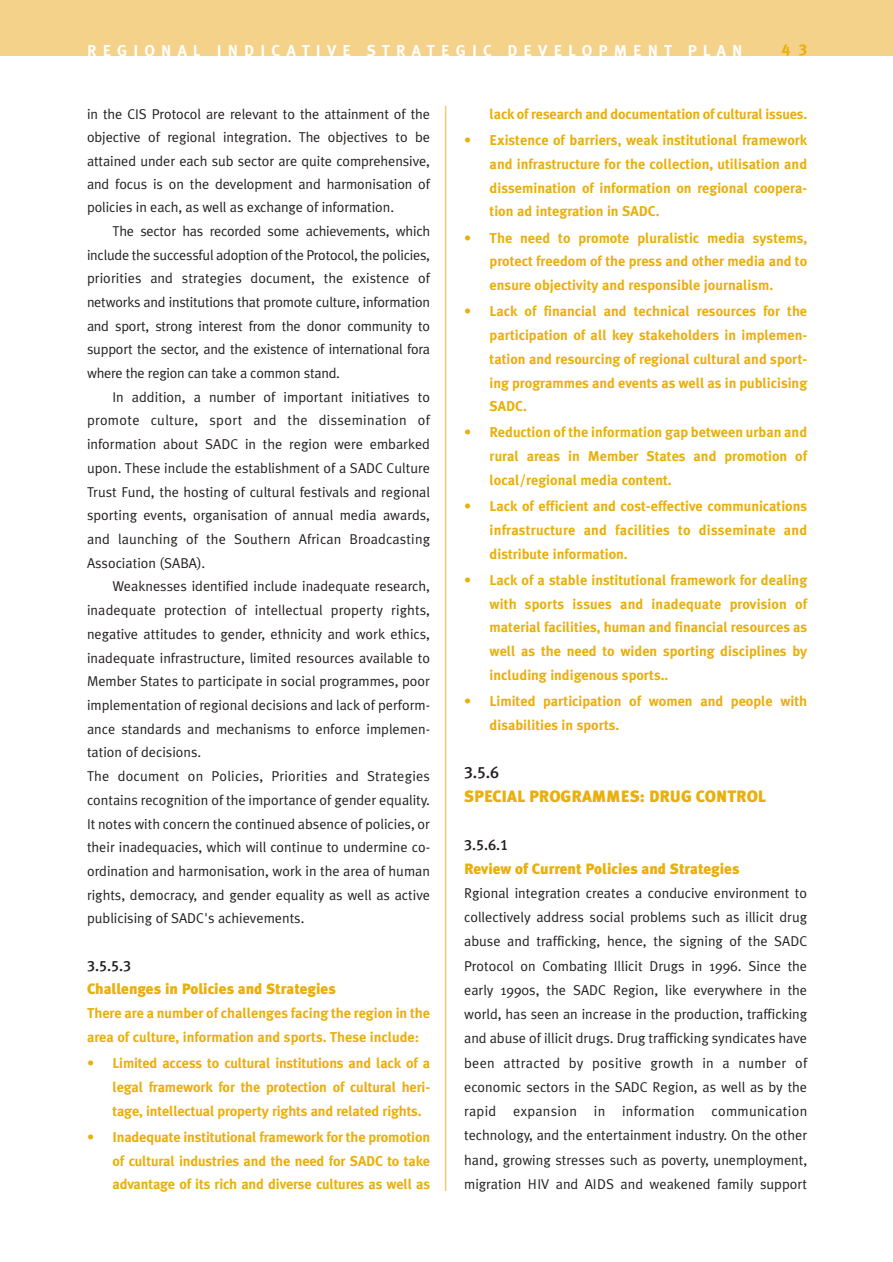
<style>
.page{position:relative;width:893px;height:1262px;background:#fff}
.page>*{position:absolute;margin:0;border:0;box-sizing:border-box;transform-origin:0 0}
.t1{font:900 16.5px "Meta Plus";color:#e9af0a}
.t2{font:16.5px "Meta Plus Medium Caps";color:#231f1f}
.t3{font:15.75px "Meta Plus Bold Caps";letter-spacing:.39em;color:#fff}
.t4{font:15.75px "Meta Plus Bold Caps";color:#e9af0a}
.t5{font:900 15px "Meta Plus";color:#e9af0a}
.t6{font:15px "Meta Plus Medium Caps";color:#231f1f}
.t7{font:14.25px/23.7px "Meta Plus Normal";color:#231f1f;text-align:justify}
.t8{font:700 14.25px/23.7px "Meta Plus";color:#e9af0a;text-align:justify}
.s1{font-family:"Meta Plus Normal";font-weight:400}
</style>
<div class="page">
<div style="left:0;top:0;width:892px;height:55px;background:#f4d28a"></div>
<hr style="left:445px;top:106px;width:1px;height:1085px;background:#f1ca76">
<p class="t3" style="left:87px;top:41px;width:657px">REGIONAL INDICATIVE STRATEGIC DEVELOPMENT PLAN</p>
<p class="t4" style="left:781px;top:40px;width:27px">4 3</p>
<p class="t7" style="left:87px;top:104px;width:344px;line-height:23.2px">in the CIS Protocol are relevant to the attainment of the objective of regional integration. The objectives to be attained under each sub sector are quite comprehensive, and focus is on the development and harmonisation of policies in each, as well as exchange of information.</p>
<p class="t7" style="left:87px;top:220px;width:344px;text-indent:26px">The sector has recorded some achievements, which include the successful adoption of the Protocol, the policies, priorities and strategies document, the existence of networks and institutions that promote culture, information and sport, strong interest from the donor community to support the sector, and the existence of international fora where the region can take a common stand.</p>
<p class="t7" style="left:87px;top:386px;width:344px;text-indent:26px">In addition, a number of important initiatives to promote culture, sport and the dissemination of information about SADC in the region were embarked upon. These include the establishment of a SADC Culture Trust Fund, the hosting of cultural festivals and regional sporting events, organisation of annual media awards, and launching of the Southern African Broadcasting Association (SABA).</p>
<p class="t7" style="left:87px;top:576px;width:344px;text-align:left;text-indent:26px">Weaknesses identified include inadequate research, inadequate protection of intellectual property rights, negative attitudes to gender, ethnicity and work ethics, inadequate infrastructure, limited resources available to Member States to participate in social programmes, poor implementation of regional decisions and lack of perform&shy;ance standards and mechanisms to enforce implemen&shy;tation of decisions.<br>The document on Policies, Priorities and Strategies contains recognition of the importance of gender equality.<br>It notes with concern the continued absence of policies, or their inadequacies, which will continue to undermine co&shy;ordination and harmonisation, work in the area of human rights, democracy, and gender equality as well as active publicising of SADC's achievements.</p>
<p class="t6" style="left:87px;top:956px;width:46px">3.5.5.3</p>
<p class="t5" style="left:87px;top:983px;width:250px">Challenges in Policies and Strategies</p>
<p class="t8" style="left:87px;top:1003px;width:344px">There are a number of challenges facing the region in the area of culture, information and sports. These include:</p>
<p class="t8" style="left:112px;top:1053px;width:319px;text-indent:-26px">• Limited access to cultural institutions and lack of a legal framework for the protection of cultural heri&shy;tage, intellectual property rights and related rights.</p>
<p class="t8" style="left:112px;top:1126px;width:319px;text-indent:-26px">• Inadequate institutional framework for the promotion of cultural industries and the need for SADC to take advantage of its rich and diverse cultures as well as</p>
<p class="t8" style="left:489px;top:104px;width:319px">lack of research and documentation of cultural issues.</p>
<p class="t8" style="left:489px;top:130px;width:319px;text-indent:-26px">• Existence of barriers, weak institutional framework and infrastructure for the collection, utilisation and dissemination of information on regional coopera&shy;tion ad integration in SADC.</p>
<p class="t8" style="left:489px;top:227px;width:319px;text-indent:-26px"><span class="s1">•</span> The need to promote pluralistic media systems, protect freedom of the press and other media and to ensure objectivity and responsible journalism.</p>
<p class="t8" style="left:489px;top:301px;width:319px;text-indent:-26px">• Lack of financial and technical resources for the participation of all key stakeholders in implemen&shy;tation and resourcing of regional cultural and sport&shy;ing programmes and events as well as in publicising SADC.</p>
<p class="t8" style="left:489px;top:422px;width:319px;text-indent:-26px">• Reduction of the information gap between urban and rural areas in Member States and promotion of local/regional media content.</p>
<p class="t8" style="left:489px;top:496px;width:319px;text-indent:-26px">• Lack of efficient and cost-effective communications infrastructure and facilities to disseminate and distribute information.</p>
<p class="t8" style="left:489px;top:569px;width:319px;text-indent:-26px">• Lack of a stable institutional framework for dealing with sports issues and inadequate provision of material facilities, human and financial resources as well as the need to widen sporting disciplines by including indigenous sports..</p>
<p class="t8" style="left:489px;top:691px;width:319px;text-indent:-26px">• Limited participation of women and people with disabilities in sports.</p>
<p class="t2" style="left:464px;top:762px;width:36px">3.5.6</p>
<p class="t1" style="left:464px;top:790px;width:303px">SPECIAL PROGRAMMES: DRUG CONTROL</p>
<p class="t6" style="left:464px;top:835px;width:46px">3.5.6.1</p>
<p class="t5" style="left:464px;top:863px;width:277px">Review of Current Policies and Strategies</p>
<p class="t7" style="left:464px;top:882px;width:344px;line-height:24.3px">Rgional integration creates a conducive environment to collectively address social problems such as illicit drug abuse and trafficking, hence, the signing of the SADC Protocol on Combating Illicit Drugs in 1996. Since the early 1990s, the SADC Region, like everywhere in the world, has seen an increase in the production, trafficking and abuse of illicit drugs. Drug trafficking syndicates have been attracted by positive growth in a number of economic sectors in the SADC Region, as well as by the rapid expansion in information communication technology, and the entertainment industry. On the other hand, growing stresses such as poverty, unemployment, migration HIV and AIDS and weakened family support</p>
</div>
